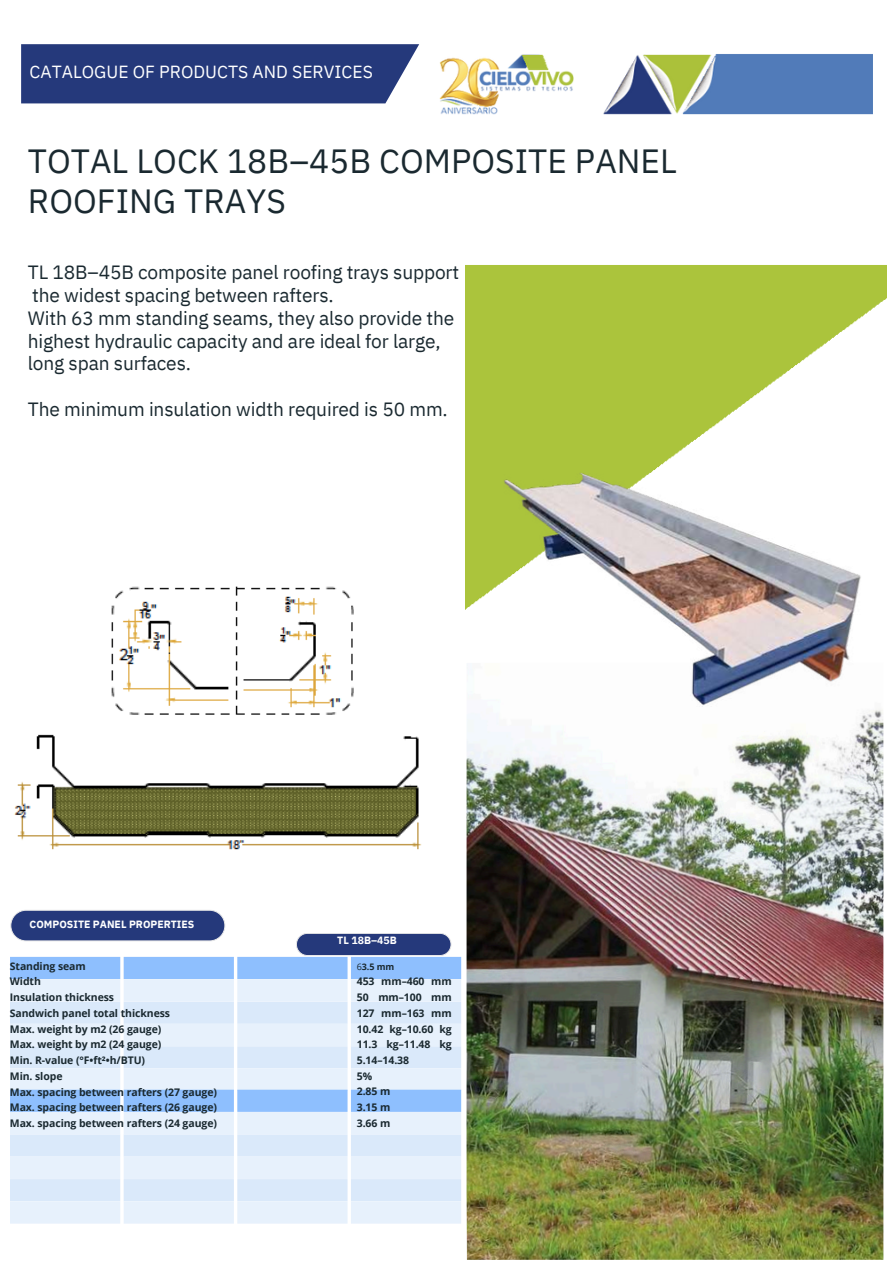
<style>
.page{position:relative;width:894px;height:1264px;background:#fff}
.page>*{position:absolute;margin:0;border:0;box-sizing:border-box;transform-origin:0 0}
.t1{font:33.45px/40.7px "IBM Plex Sans";color:#1a2930}
.t2{font:19.2px/22.8px "IBM Plex Sans";letter-spacing:-.01em;color:#1a2930}
.t3{font:17.55px "IBM Plex Sans";color:#fff}
.t4{font:700 10.5px/15.8px "Open Sans";letter-spacing:-.01em;color:#1a2930}
.t5{font:700 10.5px "IBM Plex Sans";color:#fff}
.t6{font:700 9px "Open Sans";color:#1a2930}
.s1{font-weight:400}
</style>
<div class="page">
<div style="left:11px;top:910px;width:214px;height:30px;background:#25397b;border-radius:15px"></div>
<div style="left:10px;top:909px;width:215px;height:32px;border:1px solid #e8e8e8;border-radius:15px"></div>
<div style="left:21px;top:44px;width:398px;height:59px;background:#25397b"></div>
<img style="left:439px;top:54px;width:135px;height:61px">
<img style="left:465px;top:265px;width:421px;height:202px">
<img style="left:603px;top:54px;width:270px;height:61px">
<img style="left:466px;top:706px;width:417px;height:553px">
<img style="left:465px;top:467px;width:396px;height:238px">
<div style="left:296px;top:933px;width:155px;height:22px;background:#25397b;border-radius:11px"></div>
<div style="left:296px;top:933px;width:155px;height:22px;border:1px solid #e8e8e8;border-radius:11px"></div>
<img style="left:14px;top:586px;width:408px;height:264px">
<svg style="left:10px;top:956px;width:451px;height:23px"></svg>
<svg style="left:10px;top:979px;width:451px;height:110px;fill:#e7f1fc"></svg>
<svg style="left:10px;top:1089px;width:451px;height:22px"></svg>
<svg style="left:10px;top:1112px;width:451px;height:111px;fill:#e7f1fc"></svg>
<p class="t3" style="left:30px;top:60px;width:344px">CATALOGUE OF PRODUCTS AND SERVICES</p>
<h3 class="t1" style="left:28px;top:140px;width:650px">TOTAL LOCK 18B–45B COMPOSITE PANEL<br>ROOFING TRAYS</h3>
<p class="t2" style="left:28px;top:261px;width:432px">TL 18B–45B composite panel roofing trays support the widest spacing between rafters.<br>With 63 mm standing seams, they also provide the highest hydraulic capacity and are ideal for large, long span surfaces.</p>
<p class="t2" style="left:28px;top:397px;width:421px">The minimum insulation width required is 50 mm.</p>
<p class="t5" style="left:30px;top:916px;width:166px">COMPOSITE PANEL PROPERTIES</p>
<p class="t4" style="left:10px;top:957px;width:208px">Standing seam<br>Width<br>Insulation thickness<br>Sandwich panel total thickness<br>Max. weight by m2 (26 gauge)<br>Max. weight by m2 (24 gauge)<br>Min. R-value (°F•ft²•h/BTU)<br>Min. slope<br>Max. spacing between rafters (27 gauge)</p>
<h4 class="t4" style="left:10px;top:1099px;width:208px">Max. spacing between rafters (26 gauge)<br>Max. spacing between rafters (24 gauge)</h4>
<p class="t5" style="left:337px;top:933px;width:61px">TL 18B–45B</p>
<p class="t6" style="left:357px;top:960px;width:39px"><span class="s1">6</span>3.5 mm</p>
<h4 class="t4" style="left:357px;top:973px;width:96px;text-align:justify">453 mm–460 mm 50 mm–100 mm 127 mm–163 mm 10.42 kg–10.60 kg 11.3 kg–11.48 kg 5.14–14.38</h4>
<h5 class="t4" style="left:357px;top:1067px;width:17px">5%</h5>
<p class="t4" style="left:357px;top:1083px;width:35px">2.85 m</p>
<p class="t4" style="left:357px;top:1099px;width:35px">3.15 m</p>
<p class="t4" style="left:357px;top:1114px;width:35px">3.66 m</p>
</div>
